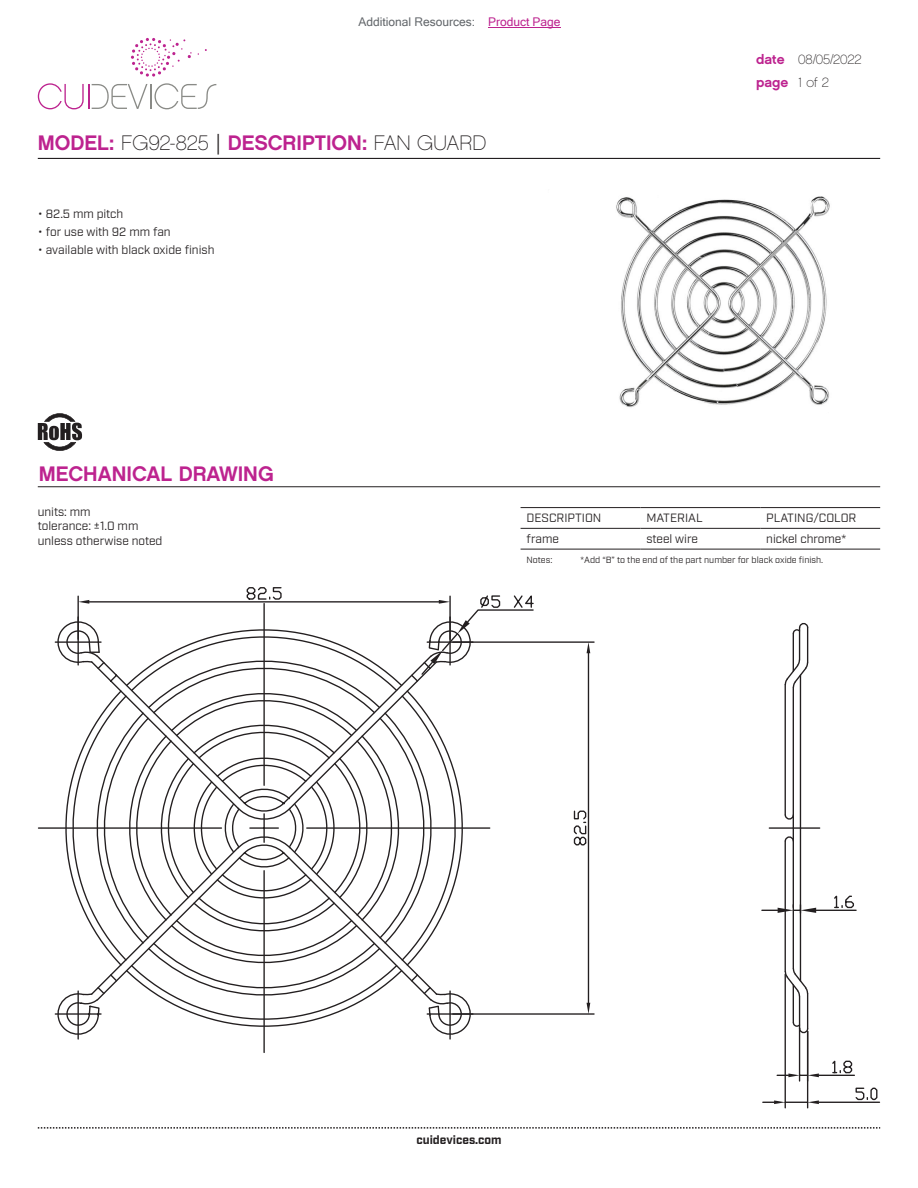
<style>
.page{position:relative;width:918px;height:1188px;background:#fff}
.page>*{position:absolute;margin:0;border:0;box-sizing:border-box;transform-origin:0 0}
.t1{font:21px "Chalet New York Nineteen Sixty";color:#bd238f}
.t2{font:13.5px "Chalet Paris Nineteen Sixty";letter-spacing:-.005em;color:#231f20}
.t3{font:13.5px "Chalet New York Nineteen Sixty";color:#bd238f}
.t4{font:12px/14.4px "Industry";color:#231f20}
.t5{font:12px "Microsoft Sans Serif";color:#63676b}
.t6{font:700 12px "Industry";color:#231f20}
.t7{font:9px "Industry";color:#231f20}
.s1{color:#bd238f}
.s2{font-family:"Chalet Paris Nineteen Sixty";color:#231f20}
.s3{font-family:"Industry";color:#231f20}
.s4{font-family:"Chalet New York Nineteen Sixty";color:#bd238f}
</style>
<div class="page">
<hr style="left:38px;top:158px;width:842px;height:1px;background:#231f20">
<svg style="left:38px;top:1127px;width:842px;height:2px"></svg>
<svg style="left:92px;top:83px;width:124px;height:26px"></svg>
<svg style="left:38px;top:83px;width:46px;height:26px"></svg>
<hr style="left:88px;top:84px;width:2px;height:25px;background:#bd238f">
<svg style="left:131px;top:38px;width:61px;height:39px"></svg>
<img style="left:616px;top:196px;width:214px;height:212px">
<svg style="left:38px;top:413px;width:44px;height:38px"></svg>
<hr style="left:38px;top:486px;width:842px;height:1px;background:#231f20">
<hr style="left:521px;top:507px;width:119px;height:1px;background:#231f20">
<hr style="left:640px;top:507px;width:120px;height:1px;background:#231f20">
<hr style="left:760px;top:507px;width:120px;height:1px;background:#231f20">
<hr style="left:521px;top:528px;width:119px;height:1px;background:#231f20">
<hr style="left:640px;top:528px;width:120px;height:1px;background:#231f20">
<hr style="left:760px;top:528px;width:120px;height:1px;background:#231f20">
<hr style="left:521px;top:549px;width:119px;height:1px;background:#231f20">
<hr style="left:640px;top:549px;width:120px;height:1px;background:#231f20">
<hr style="left:760px;top:549px;width:120px;height:1px;background:#231f20">
<hr style="left:38px;top:827px;width:183px;height:2px;background:#231f20">
<hr style="left:263px;top:871px;width:2px;height:181px;background:#231f20">
<hr style="left:793px;top:633px;width:1px;height:38px;background:#231f20">
<hr style="left:799px;top:628px;width:1px;height:32px;background:#231f20">
<hr style="left:807px;top:628px;width:1px;height:35px;background:#231f20">
<hr style="left:785px;top:841px;width:1px;height:130px;background:#231f20">
<hr style="left:800px;top:828px;width:1px;height:153px;background:#231f20">
<hr style="left:793px;top:828px;width:1px;height:141px;background:#231f20">
<hr style="left:799px;top:1028px;width:1px;height:53px;background:#231f20">
<hr style="left:819px;top:1075px;width:35px;height:1px;background:#231f20">
<svg style="left:777px;top:1073px;width:42px;height:4px"></svg>
<svg style="left:831px;top:1060px;width:22px;height:15px"></svg>
<svg style="left:784px;top:967px;width:25px;height:67px"></svg>
<hr style="left:816px;top:910px;width:40px;height:1px;background:#231f20">
<svg style="left:762px;top:658px;width:93px;height:255px"></svg>
<hr style="left:785px;top:974px;width:1px;height:134px;background:#231f20">
<hr style="left:807px;top:1031px;width:1px;height:77px;background:#231f20">
<hr style="left:819px;top:1102px;width:61px;height:1px;background:#231f20">
<svg style="left:763px;top:1100px;width:56px;height:4px"></svg>
<svg style="left:855px;top:1087px;width:23px;height:14px"></svg>
<svg style="left:792px;top:623px;width:17px;height:12px"></svg>
<svg style="left:47px;top:587px;width:543px;height:458px"></svg>
<hr style="left:488px;top:27px;width:73px;height:1px;background:#bd238f">
<p class="t5" style="left:358px;top:15px;width:204px">Additional Resources: <span class="s1">Product Page</span></p>
<h1 class="t1" style="left:38px;top:129px;width:450px">MODEL: <span class="s2">FG92-825</span> <span class="s3">|</span> DESCRIPTION: <span class="s2">FAN GUARD</span></h1>
<p class="t4" style="left:38px;top:207px;width:87px">• 82.5 mm pitch</p>
<p class="t4" style="left:38px;top:225px;width:134px">• for use with 92 mm fan</p>
<p class="t4" style="left:38px;top:243px;width:178px">• available with black oxide finish</p>
<p class="t2" style="left:756px;top:52px;width:107px"><span class="s4">date</span> 08/05/2022</p>
<p class="t3" style="left:756px;top:74px;width:74px">page <span class="s2">1 of 2</span></p>
<h1 class="t1" style="left:39px;top:460px;width:236px">MECHANICAL DRAWING</h1>
<p class="t4" style="left:38px;top:505px;width:126px">units: mm<br>tolerance: ±1.0 mm unless otherwise noted</p>
<p class="t4" style="left:527px;top:511px;width:76px">DESCRIPTION</p>
<p class="t4" style="left:646px;top:511px;width:58px">MATERIAL</p>
<p class="t4" style="left:766px;top:511px;width:92px">PLATING/COLOR</p>
<p class="t4" style="left:527px;top:532px;width:34px">frame</p>
<p class="t4" style="left:646px;top:532px;width:53px">steel wire</p>
<p class="t4" style="left:766px;top:532px;width:81px">nickel chrome*</p>
<p class="t7" style="left:527px;top:555px;width:27px">Notes:</p>
<p class="t7" style="left:581px;top:555px;width:244px">*Add “B” to the end of the part number for black oxide finish.</p>
<p class="t6" style="left:416px;top:1132px;width:87px">cuidevices.com</p>
</div>
